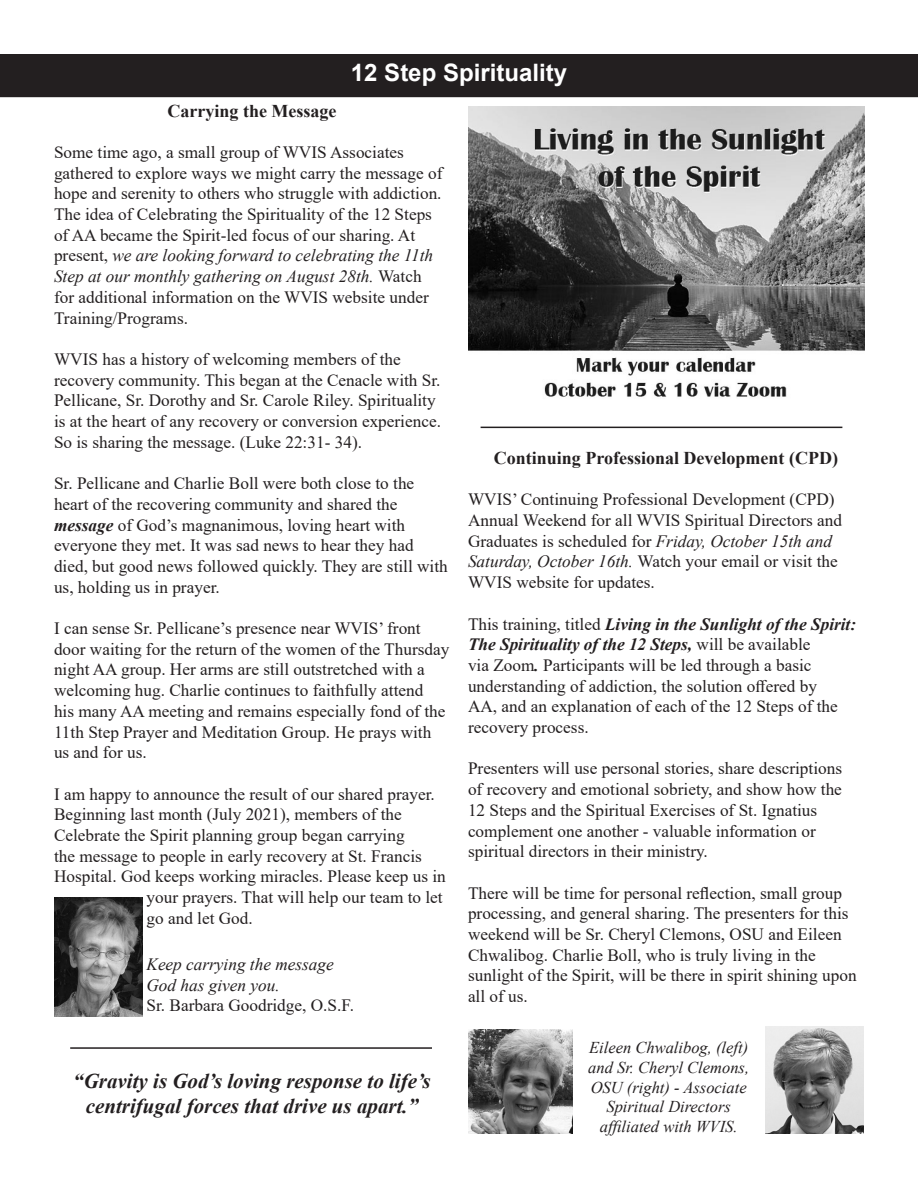
<style>
.page{position:relative;width:918px;height:1188px;background:#fff}
.page>*{position:absolute;margin:0;border:0;box-sizing:border-box;transform-origin:0 0}
.t1{font:700 24px "Arial";color:#fff}
.t2{font:italic 700 21px "Times New Roman";color:#231f20}
.t3{font:700 18px "Times New Roman";color:#231f20}
.t4{font:17.25px/20.7px "Times New Roman";color:#231f20}
.t5{font:italic 17.25px "Times New Roman";color:#231f20}
.t6{font:italic 16.5px/19.8px "Times New Roman";color:#231f20;text-align:center}
.s1{font-style:italic}
.s2{font-weight:700;font-style:italic}
</style>
<div class="page">
<div style="left:1px;top:55px;width:916px;height:41px;background:#231f20"></div>
<div style="left:0;top:54px;width:918px;height:43px;border:2px solid #231f20"></div>
<hr style="left:481px;top:427px;width:361px;height:1px;background:#231f20">
<img style="left:468px;top:106px;width:396px;height:291px">
<img style="left:54px;top:897px;width:88px;height:119px">
<img style="left:765px;top:1027px;width:99px;height:107px">
<img style="left:468px;top:1030px;width:104px;height:104px">
<hr style="left:70px;top:1047px;width:362px;height:2px;background:#231f20">
<p class="t1" style="left:351px;top:56px;width:218px">12 Step Spirituality</p>
<p class="t3" style="left:168px;top:98px;width:170px">Carrying the Message</p>
<p class="t4" style="left:54px;top:141px;width:390px">Some time ago, a small group of WVIS Associates gathered to explore ways we might carry the message of hope and serenity to others who struggle with addiction.<br>The idea of Celebrating the Spirituality of the 12 Steps of AA became the Spirit-led focus of our sharing. At present, <span class="s1">we are looking forward to celebrating the 11th Step at our monthly gathering on August 28th.</span> Watch for additional information on the WVIS website under Training/Programs.</p>
<p class="t4" style="left:54px;top:348px;width:389px">WVIS has a history of welcoming members of the recovery community. This began at the Cenacle with Sr.<br>Pellicane, Sr. Dorothy and Sr. Carole Riley. Spirituality is at the heart of any recovery or conversion experience.<br>So is sharing the message. (Luke 22:31- 34).</p>
<p class="t4" style="left:54px;top:473px;width:395px">Sr. Pellicane and Charlie Boll were both close to the heart of the recovering community and shared the <span class="s2">message</span> of God’s magnanimous, loving heart with everyone they met. It was sad news to hear they had died, but good news followed quickly. They are still with us, holding us in prayer.</p>
<p class="t4" style="left:54px;top:617px;width:397px">I can sense Sr. Pellicane’s presence near WVIS’ front door waiting for the return of the women of the Thursday night AA group. Her arms are still outstretched with a welcoming hug. Charlie continues to faithfully attend<br>his many AA meeting and remains especially fond of the 11th Step Prayer and Meditation Group. He prays with us and for us.</p>
<p class="t4" style="left:54px;top:783px;width:382px">I am happy to announce the result of our shared prayer.</p>
<p class="t4" style="left:54px;top:804px;width:349px">Beginning last month (July 2021), members of the</p>
<p class="t4" style="left:54px;top:824px;width:352px">Celebrate the Spirit planning group began carrying</p>
<p class="t4" style="left:54px;top:845px;width:369px">the message to people in early recovery at St. Francis</p>
<p class="t4" style="left:54px;top:866px;width:393px">Hospital. God keeps working miracles. Please keep us in</p>
<p class="t4" style="left:147px;top:887px;width:298px">your prayers. That will help our team to let</p>
<p class="t4" style="left:147px;top:907px;width:108px">go and let God.</p>
<p class="t5" style="left:147px;top:952px;width:189px">Keep carrying the message</p>
<p class="t5" style="left:147px;top:973px;width:135px">God has given you.</p>
<p class="t4" style="left:147px;top:995px;width:209px">Sr. Barbara Goodridge, O.S.F.</p>
<p class="t2" style="left:73px;top:1067px;width:359px">“Gravity is God’s loving response to life’s</p>
<p class="t2" style="left:86px;top:1092px;width:334px">centrifugal forces that drive us apart.”</p>
<p class="t3" style="left:494px;top:445px;width:346px">Continuing Professional Development (CPD)</p>
<p class="t4" style="left:468px;top:489px;width:376px">WVIS’ Continuing Professional Development (CPD)<br>Annual Weekend for all WVIS Spiritual Directors and Graduates is scheduled for <span class="s1">Friday, October 15th and Saturday, October 16th.</span> Watch your email or visit the WVIS website for updates.</p>
<p class="t4" style="left:468px;top:613px;width:390px">This training, titled <span class="s2">Living in the Sunlight of the Spirit:<br>The Spirituality of the 12 Steps,</span> will be available<br>via Zoom<span class="s2">.</span> Participants will be led through a basic understanding of addiction, the solution offered by<br>AA, and an explanation of each of the 12 Steps of the recovery process.</p>
<p class="t4" style="left:468px;top:758px;width:376px">Presenters will use personal stories, share descriptions of recovery and emotional sobriety, and show how the 12 Steps and the Spiritual Exercises of St. Ignatius complement one another - valuable information or spiritual directors in their ministry.</p>
<p class="t4" style="left:468px;top:882px;width:390px">There will be time for personal reflection, small group processing, and general sharing. The presenters for this weekend will be Sr. Cheryl Clemons, OSU and Eileen Chwalibog. Charlie Boll, who is truly living in the sunlight of the Spirit, will be there in spirit shining upon all of us.</p>
<p class="t6" style="left:589px;top:1037px;width:161px">Eileen Chwalibog, (left)</p>
<p class="t6" style="left:588px;top:1057px;width:162px">and Sr. Cheryl Clemons,<br>OSU (right) - Associate<br>Spiritual Directors</p>
<p class="t6" style="left:600px;top:1116px;width:139px">affiliated with WVIS.</p>
</div>
